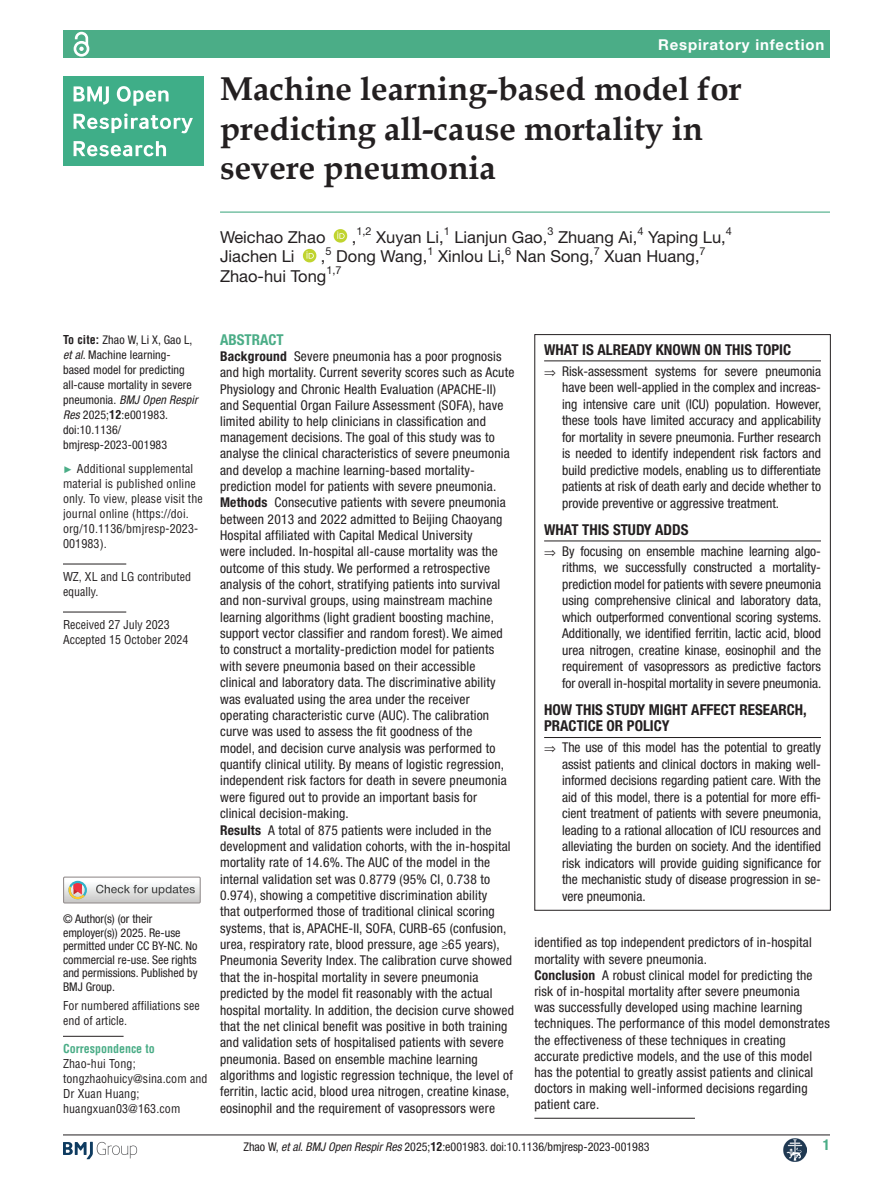
<style>
.page{position:relative;width:893px;height:1191px;background:#fff}
.page>*{position:absolute;margin:0;border:0;box-sizing:border-box;transform-origin:0 0}
.t1{font:700 33px/39px "Book Antiqua";color:#231f20}
.t2{font:16.5px "Helvetica Neue LT Std";color:#231f20}
.t3{font:700 condensed 15px/16.5px "Helvetica Neue LT Std";color:#231f20}
.t4{font:700 15px "Helvetica Neue LT Std";letter-spacing:.055em;color:#fff}
.t5{font:700 condensed 15px "Helvetica Neue LT Std";color:#4bad87}
.t6{font:condensed 13.5px/16.4px "Helvetica Neue LT Std";letter-spacing:.015em;color:#231f20;text-align:justify}
.t7{font:condensed 12px/15px "Helvetica Neue LT Std";color:#231f20}
.t8{font:condensed 12px/15px "Helvetica LT Std";letter-spacing:.01em;color:#231f20}
.t9{font:700 condensed 12px "Helvetica";color:#4bad87}
.t10{font:10.95px "Helvetica Neue LT Std";color:#231f20}
.s1{font-family:"Helvetica";font-weight:700}
.s2{font-style:italic}
.s3{font-family:"Arial";font-stretch:normal;font-size:9.75px;color:#4bad87}
.s4{font-weight:700}
</style>
<div class="page">
<svg style="left:63px;top:1141px;width:74px;height:18px"></svg>
<hr style="left:63px;top:1134px;width:767px;height:1px;background:#231f20">
<img style="left:783px;top:1138px;width:23px;height:23px">
<div style="left:63px;top:876px;width:138px;height:27px;border:1px solid #969090"></div>
<svg style="left:64px;top:877px;width:136px;height:26px"></svg>
<hr style="left:63px;top:563px;width:63px;height:1px;background:#231f20">
<hr style="left:63px;top:611px;width:63px;height:1px;background:#231f20">
<hr style="left:63px;top:1036px;width:61px;height:1px;background:#231f20">
<div style="left:63px;top:76px;width:140px;height:90px;background:#3fae88"></div>
<svg style="left:74px;top:86px;width:35px;height:19px"></svg>
<svg style="left:117px;top:86px;width:52px;height:20px"></svg>
<svg style="left:74px;top:113px;width:119px;height:20px"></svg>
<svg style="left:74px;top:141px;width:92px;height:15px"></svg>
<hr style="left:220px;top:211px;width:610px;height:2px;background:#4bad87">
<svg style="left:334px;top:229px;width:13px;height:14px"></svg>
<svg style="left:303px;top:249px;width:13px;height:13px"></svg>
<div style="left:63px;top:31px;width:767px;height:27px;background:#4bad87"></div>
<svg style="left:72px;top:30px;width:20px;height:27px"></svg>
<hr style="left:534px;top:1117px;width:161px;height:1px;background:#231f20">
<hr style="left:544px;top:360px;width:277px;height:1px;background:#231f20">
<hr style="left:544px;top:540px;width:277px;height:1px;background:#231f20">
<hr style="left:544px;top:737px;width:277px;height:1px;background:#231f20">
<div style="left:534px;top:334px;width:297px;height:576px;border:1px solid #231f20"></div>
<p class="t4" style="left:658px;top:35px;width:168px">Respiratory infection</p>
<h1 class="t1" style="left:220px;top:70px;width:523px">Machine learning-based model for predicting all-cause mortality in severe pneumonia</h1>
<p class="t2" style="left:220px;top:227px;width:107px">Weichao Zhao</p>
<p class="t2" style="left:352px;top:227px;width:382px">,<sup>1,2</sup> Xuyan Li,<sup>1</sup> Lianjun Gao,<sup>3</sup> Zhuang Ai,<sup>4</sup> Yaping Lu,<sup>4</sup></p>
<p class="t2" style="left:220px;top:247px;width:76px">Jiachen Li</p>
<p class="t2" style="left:321px;top:247px;width:6px">,</p>
<p class="t10" style="left:326px;top:244px;width:8px">5</p>
<p class="t2" style="left:336px;top:247px;width:93px">Dong Wang,</p>
<p class="t10" style="left:427px;top:244px;width:8px">1</p>
<p class="t2" style="left:438px;top:247px;width:69px">Xinlou Li,</p>
<p class="t10" style="left:505px;top:244px;width:8px">6</p>
<p class="t2" style="left:516px;top:247px;width:79px">Nan Song,</p>
<p class="t10" style="left:594px;top:244px;width:8px">7</p>
<p class="t2" style="left:604px;top:247px;width:97px">Xuan Huang,</p>
<p class="t10" style="left:700px;top:244px;width:8px">7</p>
<p class="t2" style="left:220px;top:266px;width:108px">Zhao-hui Tong</p>
<p class="t10" style="left:326px;top:264px;width:17px">1,7</p>
<p class="t7" style="left:63px;top:332px;width:136px"><span class="s1">To cite:</span> Zhao W, Li X, Gao L, <span class="s2">et al</span>. Machine learning&shy;based model for predicting all-cause mortality in severe pneumonia. <span class="s2">BMJ Open Respir<br>Res</span> 2025;<span class="s1">12</span>:e001983. doi:10.1136/ bmjresp-2023-001983</p>
<p class="t8" style="left:63px;top:461px;width:141px"><span class="s3">►</span> Additional supplemental material is published online only. To view, please visit the journal online (https://doi. org/10.1136/bmjresp-2023-<br>001983).</p>
<p class="t8" style="left:63px;top:569px;width:130px">WZ, XL and LG contributed equally.</p>
<p class="t8" style="left:63px;top:617px;width:127px">Received 27 July 2023<br>Accepted 15 October 2024</p>
<p class="t7" style="left:63px;top:912px;width:136px;line-height:13.5px">© Author(s) (or their employer(s)) 2025. Re-use permitted under CC BY-NC. No commercial re-use. See rights and permissions. Published by<br>BMJ Group.</p>
<p class="t8" style="left:63px;top:997px;width:138px">For numbered affiliations see end of article.</p>
<p class="t9" style="left:63px;top:1041px;width:93px">Correspondence to</p>
<p class="t8" style="left:63px;top:1056px;width:146px">Zhao-hui Tong; tongzhaohuicy@sina.com and<br>Dr Xuan Huang; huangxuan03@163.com</p>
<p class="t5" style="left:220px;top:330px;width:65px">ABSTRACT</p>
<p class="t6" style="left:220px;top:348px;width:296px;text-align:left"><span class="s4">Background</span> Severe pneumonia has a poor prognosis and high mortality. Current severity scores such as Acute Physiology and Chronic Health Evaluation (APACHE-II) and Sequential Organ Failure Assessment (SOFA), have limited ability to help clinicians in classification and management decisions. The goal of this study was to analyse the clinical characteristics of severe pneumonia and develop a machine learning-based mortality&shy;prediction model for patients with severe pneumonia.<br><span class="s4">Methods</span> Consecutive patients with severe pneumonia between 2013 and 2022 admitted to Beijing Chaoyang Hospital affiliated with Capital Medical University<br>were included. In-hospital all-cause mortality was the outcome of this study. We performed a retrospective analysis of the cohort, stratifying patients into survival and non-survival groups, using mainstream machine learning algorithms (light gradient boosting machine, support vector classifier and random forest). We aimed to construct a mortality-prediction model for patients with severe pneumonia based on their accessible clinical and laboratory data. The discriminative ability was evaluated using the area under the receiver operating characteristic curve (AUC). The calibration curve was used to assess the fit goodness of the<br>model, and decision curve analysis was performed to quantify clinical utility. By means of logistic regression, independent risk factors for death in severe pneumonia were figured out to provide an important basis for clinical decision-making.<br><span class="s4">Results</span> A total of 875 patients were included in the development and validation cohorts, with the in-hospital mortality rate of 14.6%. The AUC of the model in the internal validation set was 0.8779 (95% CI, 0.738 to 0.974), showing a competitive discrimination ability<br>that outperformed those of traditional clinical scoring systems, that is, APACHE-II, SOFA, CURB-65 (confusion, urea, respiratory rate, blood pressure, age ≥65 years), Pneumonia Severity Index. The calibration curve showed that the in-hospital mortality in severe pneumonia predicted by the model fit reasonably with the actual hospital mortality. In addition, the decision curve showed that the net clinical benefit was positive in both training and validation sets of hospitalised patients with severe pneumonia. Based on ensemble machine learning algorithms and logistic regression technique, the level of ferritin, lactic acid, blood urea nitrogen, creatine kinase, eosinophil and the requirement of vasopressors were</p>
<p class="t3" style="left:544px;top:341px;width:248px">WHAT IS ALREADY KNOWN ON THIS TOPIC</p>
<p class="t6" style="left:562px;top:362px;width:261px;text-indent:-18px">⇒ Risk-assessment systems for severe pneumonia have been well-applied in the complex and increas&shy;ing intensive care unit (ICU) population. However, these tools have limited accuracy and applicability for mortality in severe pneumonia. Further research is needed to identify independent risk factors and build predictive models, enabling us to differentiate patients at risk of death early and decide whether to provide preventive or aggressive treatment.</p>
<p class="t3" style="left:544px;top:521px;width:146px">WHAT THIS STUDY ADDS</p>
<p class="t6" style="left:562px;top:542px;width:261px;text-indent:-18px">⇒ By focusing on ensemble machine learning algo&shy;rithms, we successfully constructed a mortality&shy;prediction model for patients with severe pneumonia using comprehensive clinical and laboratory data, which outperformed conventional scoring systems.<br>Additionally, we identified ferritin, lactic acid, blood urea nitrogen, creatine kinase, eosinophil and the requirement of vasopressors as predictive factors for overall in-hospital mortality in severe pneumonia.</p>
<p class="t3" style="left:544px;top:701px;width:264px">HOW THIS STUDY MIGHT AFFECT RESEARCH,<br>PRACTICE OR POLICY</p>
<p class="t6" style="left:562px;top:739px;width:261px;text-indent:-18px">⇒ The use of this model has the potential to greatly assist patients and clinical doctors in making well&shy;informed decisions regarding patient care. With the aid of this model, there is a potential for more effi&shy;cient treatment of patients with severe pneumonia, leading to a rational allocation of ICU resources and alleviating the burden on society. And the identified risk indicators will provide guiding significance for the mechanistic study of disease progression in se&shy;vere pneumonia.</p>
<p class="t6" style="left:534px;top:934px;width:297px;text-align:left">identified as top independent predictors of in-hospital mortality with severe pneumonia.<br><span class="s4">Conclusion</span> A robust clinical model for predicting the risk of in-hospital mortality after severe pneumonia<br>was successfully developed using machine learning techniques. The performance of this model demonstrates the effectiveness of these techniques in creating accurate predictive models, and the use of this model has the potential to greatly assist patients and clinical doctors in making well-informed decisions regarding patient care.</p>
<p class="t7" style="left:243px;top:1138px;width:408px">Zhao W, <span class="s2">et al</span>. <span class="s2">BMJ Open Respir Res</span> 2025;<span class="s1">12</span>:e001983. doi:10.1136/bmjresp-2023-001983</p>
<p class="t5" style="left:823px;top:1135px;width:9px">1</p>
</div>
